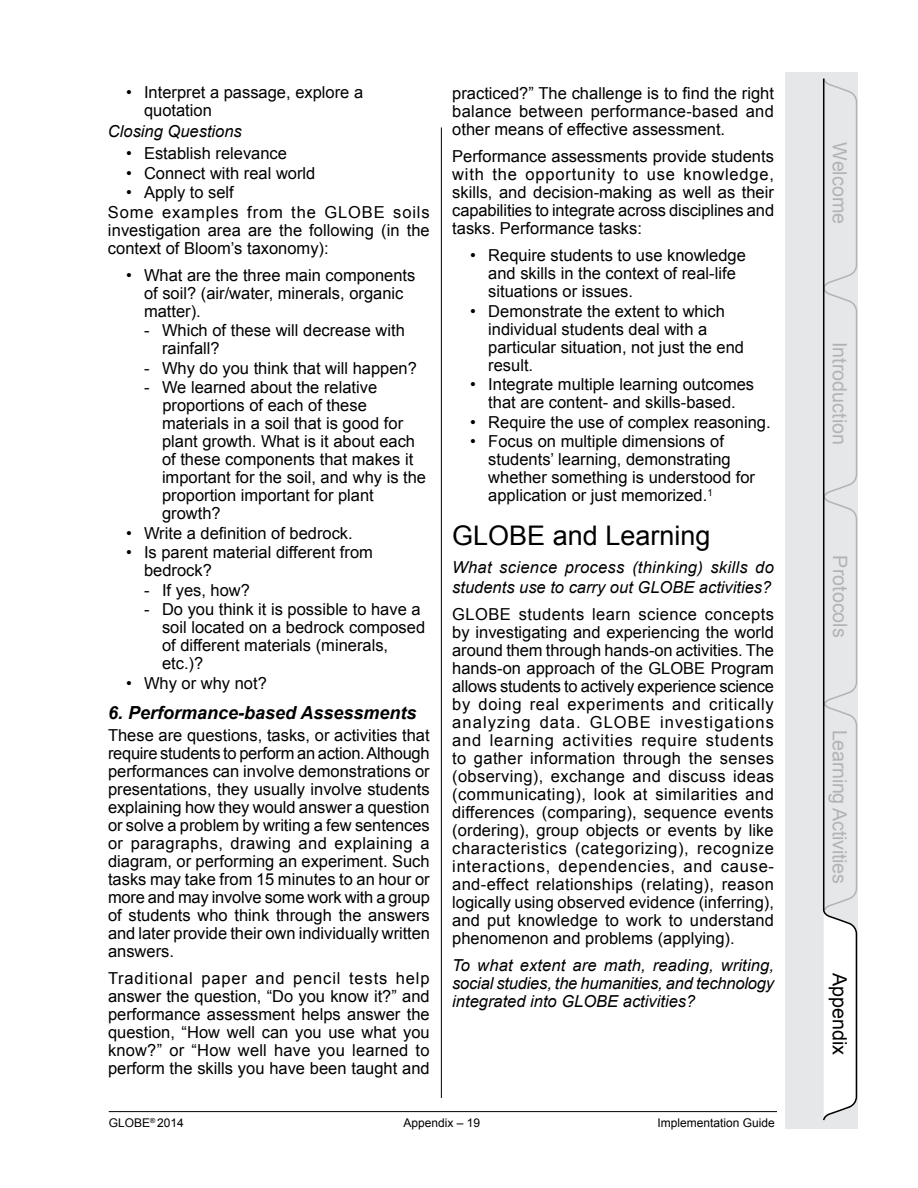
<style>
.page{position:relative;width:918px;height:1188px;background:#fff}
.page>*{position:absolute;margin:0;border:0;box-sizing:border-box;transform-origin:0 0}
.t1{font:27px "Arial";color:#000}
.t2{font:19.8px "Arial";color:#b1b4b6}
.t3{font:19.8px "Arial";color:#000}
.t4{font:italic 700 18px "Arial";color:#000}
.t5{font:16.5px/18px "Arial";color:#000}
.t6{font:italic 16.5px/18px "Arial";color:#000}
.t7{font:16.5px/19.5px "Arial";letter-spacing:.05em;color:#000}
.t8{font:12px "Arial";color:#000}
</style>
<div class="page">
<hr style="left:441px;top:128px;width:1px;height:970px;background:#000">
<hr style="left:109px;top:1111px;width:668px;height:1px;background:#000">
<div style="left:785px;top:72px;width:73px;height:1056px;background:#e6e7e8"></div>
<svg style="left:823px;top:78px;width:35px;height:1043px"></svg>
<p class="t5" style="left:144px;top:83px;width:221px;text-indent:-18px">• Interpret a passage, explore a quotation</p>
<p class="t6" style="left:108px;top:122px;width:135px">Closing Questions</p>
<p class="t5" style="left:126px;top:145px;width:163px">• Establish relevance</p>
<p class="t5" style="left:126px;top:164px;width:191px">• Connect with real world</p>
<p class="t7" style="left:108px;top:183px;width:323px;text-indent:18px">• Apply to self<br>Some examples from the GLOBE soils</p>
<p class="t5" style="left:108px;top:221px;width:323px">investigation area are the following (in the context of Bloom’s taxonomy):</p>
<p class="t5" style="left:144px;top:266px;width:273px;text-indent:-18px">• What are the three main components of soil? (air/water, minerals, organic matter).</p>
<p class="t5" style="left:162px;top:322px;width:244px;text-indent:-18px">- Which of these will decrease with rainfall?</p>
<p class="t5" style="left:144px;top:359px;width:274px">- Why do you think that will happen?</p>
<p class="t5" style="left:162px;top:379px;width:266px;text-indent:-18px">- We learned about the relative proportions of each of these materials in a soil that is good for plant growth. What is it about each of these components that makes it important for the soil, and why is the proportion important for plant growth?</p>
<p class="t5" style="left:126px;top:524px;width:228px">• Write a definition of bedrock.</p>
<p class="t5" style="left:144px;top:544px;width:230px;text-indent:-18px">• Is parent material different from bedrock?</p>
<p class="t5" style="left:144px;top:581px;width:108px">- If yes, how?</p>
<p class="t5" style="left:162px;top:601px;width:265px;text-indent:-18px">- Do you think it is possible to have a soil located on a bedrock composed of different materials (minerals, etc.)?</p>
<p class="t5" style="left:126px;top:674px;width:142px">• Why or why not?</p>
<p class="t4" style="left:108px;top:700px;width:310px">6. Performance-based Assessments</p>
<p class="t5" style="left:108px;top:727px;width:323px;text-align:justify">These are questions, tasks, or activities that require students to perform an action. Although performances can involve demonstrations or presentations, they usually involve students explaining how they would answer a question or solve a problem by writing a few sentences or paragraphs, drawing and explaining a diagram, or performing an experiment. Such tasks may take from 15 minutes to an hour or more and may involve some work with a group of students who think through the answers and later provide their own individually written answers.</p>
<p class="t5" style="left:108px;top:970px;width:323px;text-align:justify">Traditional paper and pencil tests help answer the question, “Do you know it?” and performance assessment helps answer the question, “How well can you use what you know?” or “How well have you learned to perform the skills you have been taught and</p>
<p class="t5" style="left:452px;top:84px;width:323px;text-align:justify">practiced?” The challenge is to find the right balance between performance-based and other means of effective assessment.</p>
<p class="t5" style="left:452px;top:147px;width:323px;text-align:justify">Performance assessments provide students with the opportunity to use knowledge, skills, and decision-making as well as their capabilities to integrate across disciplines and tasks. Performance tasks:</p>
<p class="t5" style="left:488px;top:246px;width:259px;text-indent:-18px">• Require students to use knowledge and skills in the context of real-life situations or issues.</p>
<p class="t5" style="left:488px;top:302px;width:257px;text-indent:-18px">• Demonstrate the extent to which individual students deal with a particular situation, not just the end result.</p>
<p class="t5" style="left:470px;top:375px;width:285px;text-align:center">• Integrate multiple learning outcomes that are content- and skills-based.</p>
<p class="t5" style="left:470px;top:413px;width:302px">• Require the use of complex reasoning.</p>
<p class="t5" style="left:488px;top:432px;width:268px;text-indent:-18px">• Focus on multiple dimensions of students’ learning, demonstrating whether something is understood for application or just memorized.<sup>1</sup></p>
<h1 class="t1" style="left:452px;top:517px;width:260px">GLOBE and Learning</h1>
<p class="t6" style="left:452px;top:558px;width:323px;line-height:19.8px">What science process (thinking) skills do students use to carry out GLOBE activities?</p>
<p class="t5" style="left:452px;top:605px;width:323px;text-align:justify">GLOBE students learn science concepts by investigating and experiencing the world around them through hands-on activities. The hands-on approach of the GLOBE Program allows students to actively experience science by doing real experiments and critically analyzing data. GLOBE investigations and learning activities require students to gather information through the senses (observing), exchange and discuss ideas (communicating), look at similarities and differences (comparing), sequence events (ordering), group objects or events by like characteristics (categorizing), recognize interactions, dependencies, and cause&shy;and-effect relationships (relating), reason logically using observed evidence (inferring), and put knowledge to work to understand phenomenon and problems (applying).</p>
<p class="t6" style="left:452px;top:957px;width:323px;text-align:justify">To what extent are math, reading, writing, social studies, the humanities, and technology integrated into GLOBE activities?</p>
<p class="t8" style="left:109px;top:1115px;width:77px">GLOBE<sup>®</sup> 2014</p>
<p class="t8" style="left:403px;top:1115px;width:78px">Appendix – 19</p>
<p class="t8" style="left:657px;top:1115px;width:119px">Implementation Guide</p>
<p class="t2" style="left:853px;top:142px;width:83px;rotate:90deg">Welcome</p>
<p class="t2" style="left:853px;top:342px;width:105px;rotate:90deg">Introduction</p>
<p class="t2" style="left:853px;top:555px;width:84px;rotate:90deg">Protocols</p>
<p class="t2" style="left:853px;top:730px;width:155px;rotate:90deg">Learning Activities</p>
<p class="t3" style="left:853px;top:973px;width:84px;rotate:90deg">Appendix</p>
</div>
